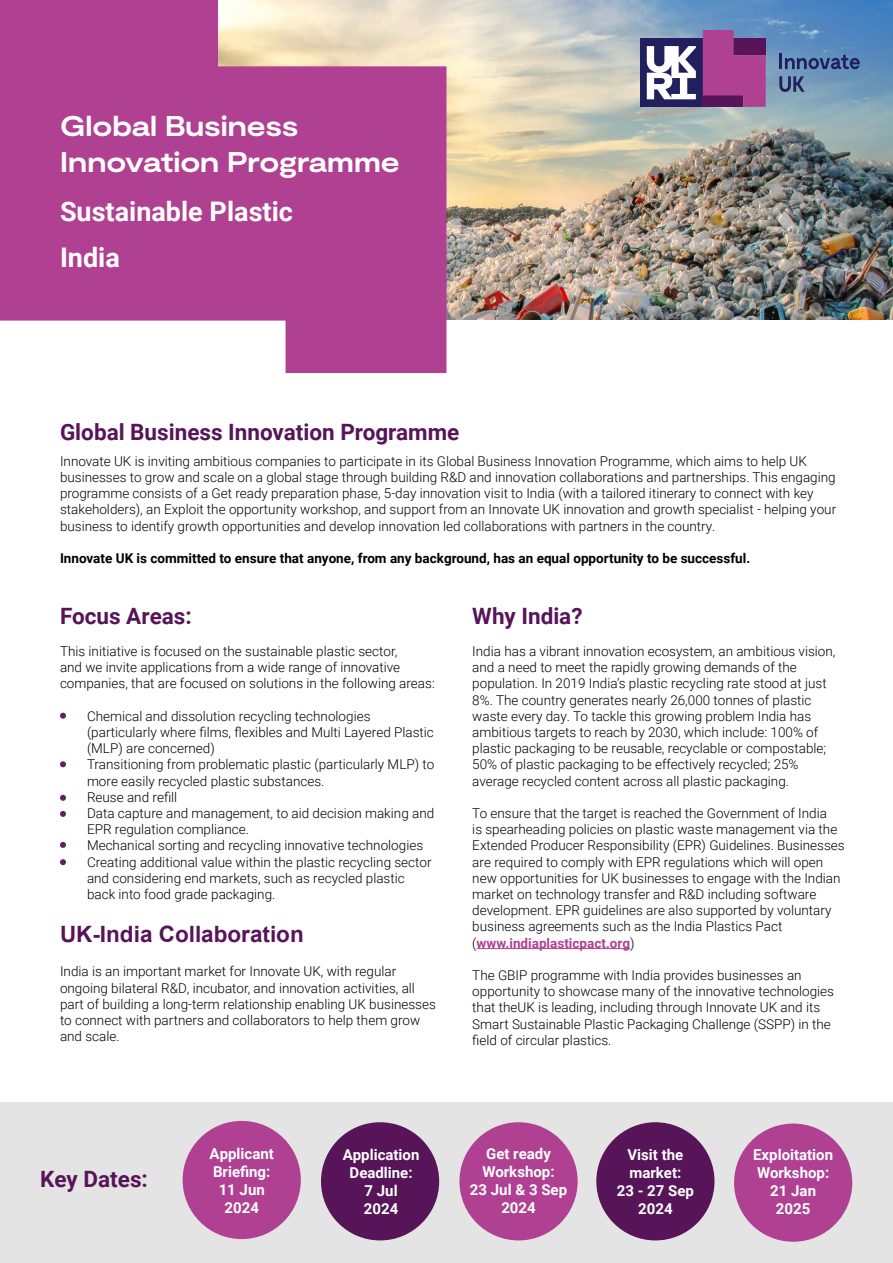
<style>
.page{position:relative;width:893px;height:1263px;background:#fff}
.page>*{position:absolute;margin:0;border:0;box-sizing:border-box;transform-origin:0 0}
.t1{font:700 expanded 28.5px/36px "Moderat";letter-spacing:-.005em;color:#fff}
.t2{font:700 27px "Roboto";color:#fff}
.t3{font:700 22.5px "Roboto";color:#571459}
.t4{font:700 22.5px "Arial";color:#571459}
.t5{font:700 15px/18px "Roboto";color:#fff;text-align:center}
.t6{font:300 13.5px/16.2px "Roboto";color:#000}
.t7{font:700 13.5px "Roboto";color:#000}
.t8{font:700 13.5px "Roboto";color:#b04091}
.s1{font-weight:300;color:#000}
</style>
<div class="page">
<div style="left:0;top:1102px;width:893px;height:161px;background:#e4e4e4"></div>
<div style="left:596px;top:1122px;width:118px;height:118px;background:#571459;border-radius:50%"></div>
<div style="left:459px;top:1122px;width:119px;height:118px;background:#b04091;border-radius:50%"></div>
<div style="left:321px;top:1122px;width:118px;height:118px;background:#571459;border-radius:50%"></div>
<img style="left:446px;top:0;width:447px;height:319px">
<svg style="left:0;top:0;width:446px;height:373px;background:#bd609f"></svg>
<div style="left:183px;top:1121px;width:118px;height:118px;background:#b04091;border-radius:50%"></div>
<hr style="left:477px;top:948px;width:153px;height:1px;background:#b04091">
<svg style="left:780px;top:54px;width:80px;height:15px"></svg>
<svg style="left:779px;top:76px;width:26px;height:16px"></svg>
<div style="left:640px;top:39px;width:63px;height:68px;background:#211f5e"></div>
<svg style="left:647px;top:46px;width:49px;height:53px"></svg>
<svg style="left:703px;top:30px;width:63px;height:77px;background:#993b88"></svg>
<svg style="left:60px;top:713px;width:6px;height:6px"></svg>
<svg style="left:60px;top:761px;width:6px;height:6px"></svg>
<div style="left:734px;top:1123px;width:118px;height:119px;background:#b04091;border-radius:50%"></div>
<svg style="left:60px;top:795px;width:6px;height:6px"></svg>
<svg style="left:60px;top:811px;width:6px;height:6px"></svg>
<svg style="left:60px;top:842px;width:6px;height:6px"></svg>
<svg style="left:60px;top:859px;width:6px;height:6px"></svg>
<p class="t1" style="left:60px;top:109px;width:341px">Global Business<br>Innovation Programme</p>
<p class="t2" style="left:60px;top:193px;width:234px">Sustainable Plastic</p>
<p class="t2" style="left:60px;top:238px;width:61px">India</p>
<p class="t3" style="left:60px;top:416px;width:401px">Global Business Innovation Programme</p>
<p class="t6" style="left:60px;top:452px;width:778px">Innovate UK is inviting ambitious companies to participate in its Global Business Innovation Programme, which aims to help UK businesses to grow and scale on a global stage through building R&amp;D and innovation collaborations and partnerships. This engaging programme consists of a Get ready preparation phase, 5-day innovation visit to India (with a tailored itinerary to connect with key stakeholders), an Exploit the opportunity workshop, and support from an Innovate UK innovation and growth specialist - helping your business to identify growth opportunities and develop innovation led collaborations with partners in the country.</p>
<p class="t7" style="left:60px;top:549px;width:692px">Innovate UK is committed to ensure that anyone, from any background, has an equal opportunity to be successful.</p>
<p class="t3" style="left:60px;top:600px;width:133px">Focus Areas:</p>
<p class="t6" style="left:60px;top:642px;width:376px">This initiative is focused on the sustainable plastic sector,<br>and we invite applications from a wide range of innovative companies, that are focused on solutions in the following areas:</p>
<p class="t6" style="left:87px;top:707px;width:348px;text-indent:-27px">• Chemical and dissolution recycling technologies (particularly where films, flexibles and Multi Layered Plastic (MLP) are concerned)</p>
<p class="t6" style="left:87px;top:756px;width:349px;text-indent:-27px">• Transitioning from problematic plastic (particularly MLP) to more easily recycled plastic substances.</p>
<p class="t6" style="left:60px;top:788px;width:119px">• Reuse and refill</p>
<p class="t6" style="left:87px;top:804px;width:349px;text-indent:-27px">• Data capture and management, to aid decision making and<br>EPR regulation compliance.</p>
<p class="t6" style="left:60px;top:837px;width:365px">• Mechanical sorting and recycling innovative technologies</p>
<p class="t6" style="left:87px;top:853px;width:346px;text-indent:-27px">• Creating additional value within the plastic recycling sector and considering end markets, such as recycled plastic back into food grade packaging.</p>
<p class="t4" style="left:60px;top:918px;width:245px">UK-India Collaboration</p>
<p class="t6" style="left:60px;top:963px;width:377px">India is an important market for Innovate UK, with regular ongoing bilateral R&amp;D, incubator, and innovation activities, all part of building a long-term relationship enabling UK businesses to connect with partners and collaborators to help them grow and scale.</p>
<p class="t3" style="left:472px;top:600px;width:112px">Why India?</p>
<p class="t6" style="left:472px;top:642px;width:365px">India has a vibrant innovation ecosystem, an ambitious vision, and a need to meet the rapidly growing demands of the population. In 2019 India’s plastic recycling rate stood at just 8%. The country generates nearly 26,000 tonnes of plastic waste every day. To tackle this growing problem India has ambitious targets to reach by 2030, which include: 100% of plastic packaging to be reusable, recyclable or compostable; 50% of plastic packaging to be effectively recycled; 25% average recycled content across all plastic packaging.</p>
<p class="t6" style="left:472px;top:804px;width:374px">To ensure that the target is reached the Government of India<br>is spearheading policies on plastic waste management via the Extended Producer Responsibility (EPR) Guidelines. Businesses are required to comply with EPR regulations which will open new opportunities for UK businesses to engage with the Indian market on technology transfer and R&amp;D including software development. EPR guidelines are also supported by voluntary business agreements such as the India Plastics Pact</p>
<p class="t8" style="left:472px;top:933px;width:164px"><span class="s1">(</span>www.indiaplasticpact.org<span class="s1">)</span></p>
<p class="t6" style="left:472px;top:966px;width:363px">The GBIP programme with India provides businesses an opportunity to showcase many of the innovative technologies that theUK is leading, including through Innovate UK and its Smart Sustainable Plastic Packaging Challenge (SSPP) in the field of circular plastics.</p>
<p class="t3" style="left:40px;top:1163px;width:109px">Key Dates:</p>
<p class="t5" style="left:210px;top:1144px;width:66px">Applicant</p>
<p class="t5" style="left:213px;top:1162px;width:59px">Briefing:</p>
<p class="t5" style="left:219px;top:1180px;width:48px">11 Jun</p>
<p class="t5" style="left:224px;top:1198px;width:36px">2024</p>
<p class="t5" style="left:343px;top:1145px;width:78px">Application</p>
<p class="t5" style="left:350px;top:1163px;width:65px">Deadline:</p>
<p class="t5" style="left:365px;top:1181px;width:35px">7 Jul</p>
<p class="t5" style="left:364px;top:1199px;width:36px">2024</p>
<p class="t5" style="left:486px;top:1144px;width:66px">Get ready</p>
<p class="t5" style="left:482px;top:1162px;width:74px">Workshop:</p>
<p class="t5" style="left:470px;top:1180px;width:99px">23 Jul &amp; 3 Sep<br>2024</p>
<p class="t5" style="left:627px;top:1145px;width:57px">Visit the</p>
<p class="t5" style="left:629px;top:1163px;width:53px">market:</p>
<p class="t5" style="left:617px;top:1181px;width:79px">23 - 27 Sep</p>
<p class="t5" style="left:638px;top:1199px;width:36px">2024</p>
<p class="t5" style="left:753px;top:1145px;width:81px">Exploitation</p>
<p class="t5" style="left:757px;top:1163px;width:74px">Workshop:</p>
<p class="t5" style="left:770px;top:1181px;width:47px">21 Jan</p>
<p class="t5" style="left:776px;top:1199px;width:36px">2025</p>
</div>
